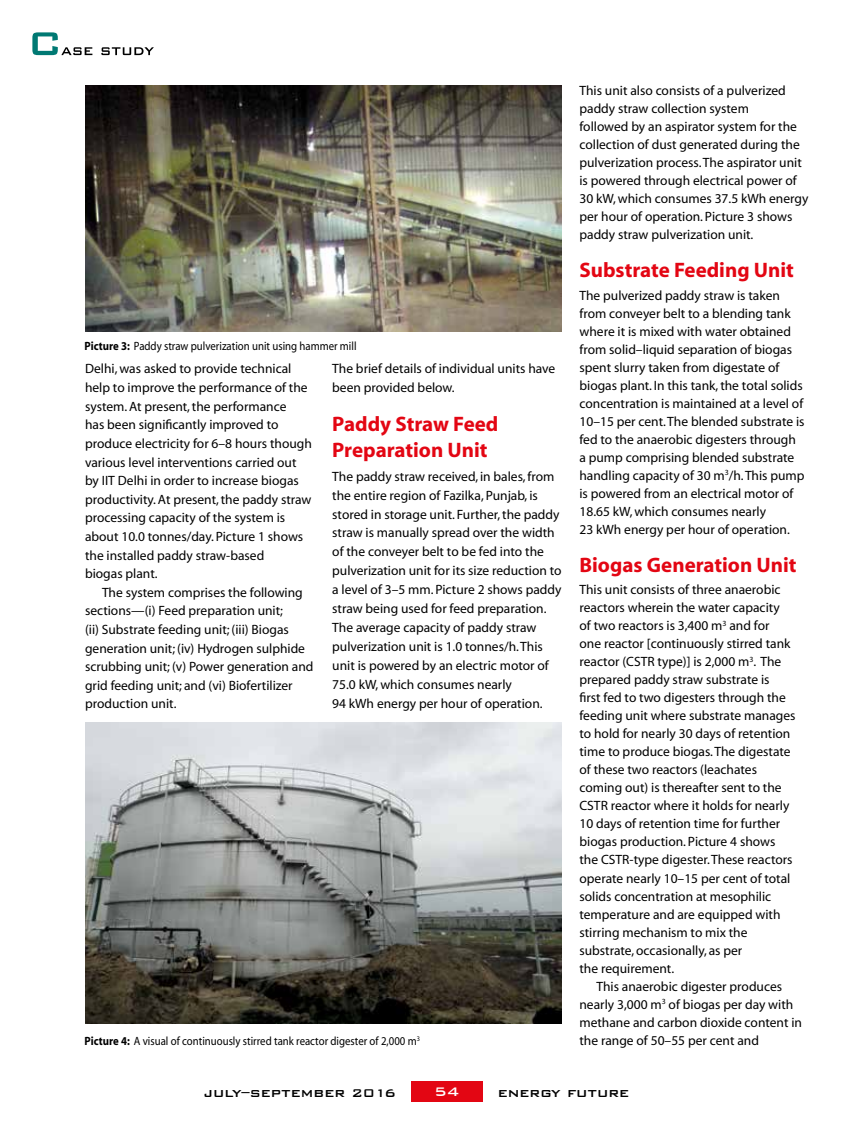
<style>
.page{position:relative;width:864px;height:1134px;background:#fff}
.page>*{position:absolute;margin:0;border:0;box-sizing:border-box;transform-origin:0 0}
.t1{font:700 21px/26.1px "Myriad";color:#e30613}
.t2{font:500 16.5px "Bank Gothic BT";color:#000}
.t3{font:500 16.5px "Bank Gothic BT";color:#fff}
.t4{font:13.5px/18px "Myriad";color:#000}
.t5{font:12px "Myriad";color:#000;scale:.9 1}
.t6{font:7.05px "Myriad";color:#000;scale:.9 1}
.s1{font-weight:700}
.s2{font-size:15px}
</style>
<div class="page">
<div style="left:411px;top:1081px;width:72px;height:21px;background:#e30613"></div>
<img style="left:85px;top:85px;width:476px;height:247px">
<img style="left:85px;top:723px;width:476px;height:300px">
<svg style="left:32px;top:32px;width:122px;height:23px"></svg>
<p class="t5" style="left:85px;top:340px;width:304px"><span class="s1">Picture 3:</span> Paddy straw pulverization unit using hammer mill</p>
<p class="t4" style="left:85px;top:360px;width:228px;line-height:18.6px">Delhi, was asked to provide technical help to improve the performance of the system. At present, the performance<br>has been significantly improved to produce electricity for 6–8 hours though various level interventions carried out by IIT Delhi in order to increase biogas productivity. At present, the paddy straw processing capacity of the system is about 10.0 tonnes/day. Picture 1 shows the installed paddy straw-based<br>biogas plant.</p>
<p class="t4" style="left:85px;top:584px;width:230px;line-height:18.6px;text-indent:17px">The system comprises the following sections—(i) Feed preparation unit;<br>(ii) Substrate feeding unit; (iii) Biogas generation unit; (iv) Hydrogen sulphide scrubbing unit; (v) Power generation and grid feeding unit; and (vi) Biofertilizer production unit.</p>
<p class="t4" style="left:332px;top:360px;width:225px;line-height:18.9px">The brief details of individual units have been provided below.</p>
<h1 class="t1" style="left:332px;top:412px;width:168px">Paddy Straw Feed<br>Preparation Unit</h1>
<p class="t4" style="left:332px;top:467px;width:231px;line-height:18.9px">The paddy straw received, in bales, from the entire region of Fazilka, Punjab, is stored in storage unit. Further, the paddy straw is manually spread over the width of the conveyer belt to be fed into the pulverization unit for its size reduction to a level of 3–5 mm. Picture 2 shows paddy straw being used for feed preparation.<br>The average capacity of paddy straw pulverization unit is 1.0 tonnes/h. This unit is powered by an electric motor of 75.0 kW, which consumes nearly<br>94 kWh energy per hour of operation.</p>
<p class="t4" style="left:579px;top:82px;width:230px">This unit also consists of a pulverized paddy straw collection system<br>followed by an aspirator system for the collection of dust generated during the pulverization process. The aspirator unit is powered through electrical power of 30 kW, which consumes 37.5 kWh energy per hour of operation. Picture 3 shows paddy straw pulverization unit.</p>
<h1 class="t1" style="left:579px;top:258px;width:216px">Substrate Feeding Unit</h1>
<p class="t4" style="left:579px;top:287px;width:227px">The pulverized paddy straw is taken from conveyer belt to a blending tank where it is mixed with water obtained from solid–liquid separation of biogas spent slurry taken from digestate of biogas plant. In this tank, the total solids concentration is maintained at a level of 10–15 per cent. The blended substrate is fed to the anaerobic digesters through a pump comprising blended substrate handling capacity of 30 m<sup>3</sup>/h. This pump is powered from an electrical motor of 18.65 kW, which consumes nearly<br>23 kWh energy per hour of operation.</p>
<h1 class="t1" style="left:579px;top:553px;width:219px">Biogas Generation Unit</h1>
<p class="t4" style="left:579px;top:581px;width:218px">This unit consists of three anaerobic reactors wherein the water capacity<br>of two reactors is 3,400 m<sup>3</sup> and for<br>one reactor [continuously stirred tank reactor (CSTR type)] is 2,000 m<sup>3</sup>. The prepared paddy straw substrate is<br>first fed to two digesters through the feeding unit where substrate manages to hold for nearly 30 days of retention time to produce biogas. The digestate of these two reactors (leachates coming out) is thereafter sent to the CSTR reactor where it holds for nearly 10 days of retention time for further biogas production. Picture 4 shows the CSTR-type digester. These reactors operate nearly 10–15 per cent of total solids concentration at mesophilic temperature and are equipped with stirring mechanism to mix the substrate, occasionally, as per<br>the requirement.</p>
<p class="t4" style="left:579px;top:978px;width:224px;text-indent:17px">This anaerobic digester produces nearly 3,000 m<sup>3</sup> of biogas per day with methane and carbon dioxide content in</p>
<p class="t5" style="left:85px;top:1035px;width:370px"><span class="s1">Picture 4:</span> A visual of continuously stirred tank reactor digester of 2,000 m</p>
<p class="t4" style="left:579px;top:1032px;width:181px">the range of 50–55 per cent and</p>
<p class="t6" style="left:417px;top:1035px;width:5px">3</p>
<p class="t2" style="left:204px;top:1083px;width:194px">july–september <span class="s2">2016</span></p>
<p class="t3" style="left:434px;top:1082px;width:27px">54</p>
<p class="t2" style="left:498px;top:1083px;width:133px">energy future</p>
</div>
